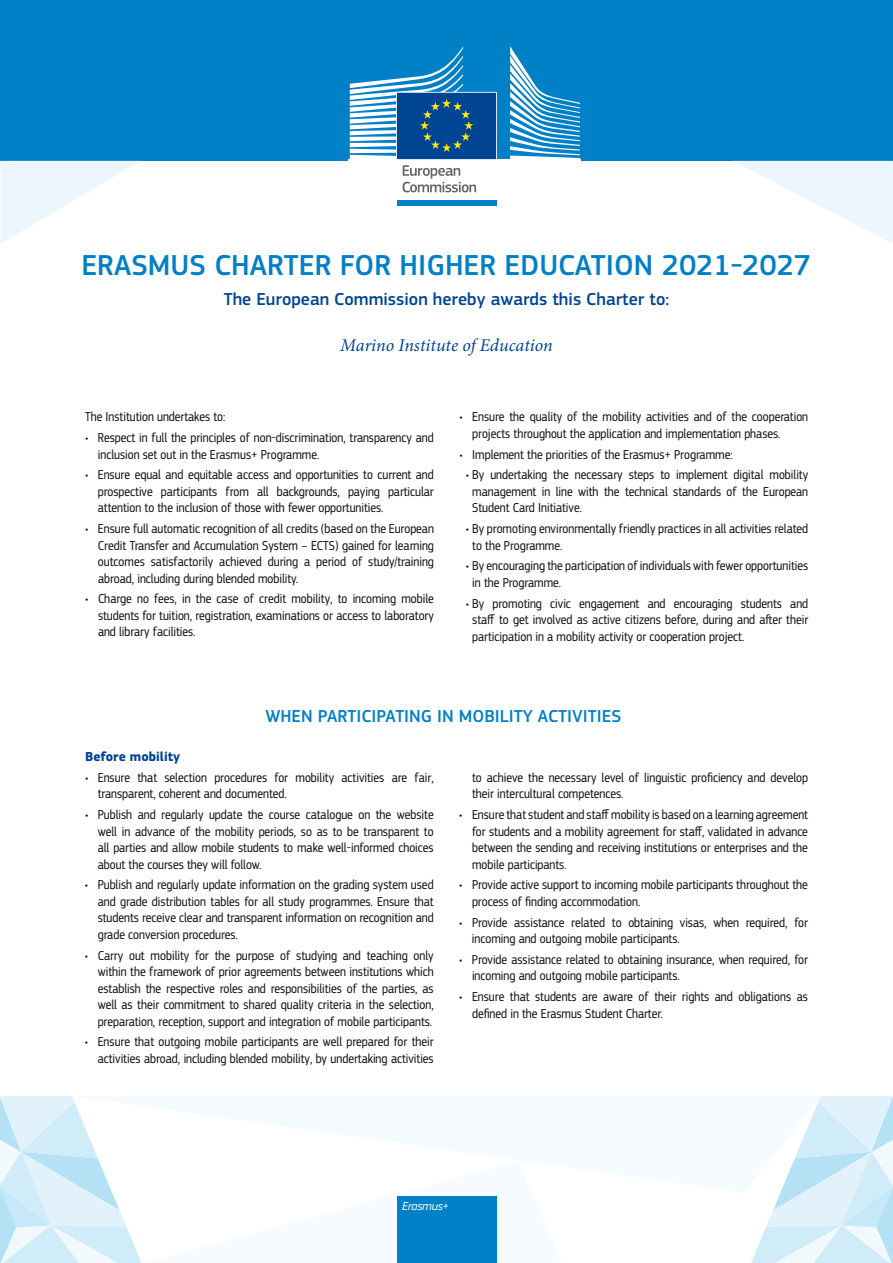
<style>
.page{position:relative;width:893px;height:1263px;background:#fff}
.page>*{position:absolute;margin:0;border:0;box-sizing:border-box;transform-origin:0 0}
.t1{font:500 30px "EC Square Sans Pro";color:#0080c6}
.t2{font:500 18px "EC Square Sans Pro";color:#004494}
.t3{font:500 18px "EC Square Sans Pro";color:#0080c6}
.t4{font:italic 18px "Minion Pro";color:#004494}
.t5{font:13.5px/16.5px "EC Square Sans Cond Pro";color:#1a171c}
.t6{font:700 13.5px "EC Square Sans Pro";color:#004494}
.t7{font:italic 12px "EC Square Sans Pro";letter-spacing:-.02em;color:#fff}
</style>
<div class="page">
<div style="left:0;top:0;width:893px;height:160px;background:#0080c6"></div>
<svg style="left:1px;top:161px;width:139px;height:82px"></svg>
<svg style="left:734px;top:161px;width:159px;height:83px"></svg>
<svg style="left:751px;top:1096px;width:142px;height:167px"></svg>
<svg style="left:0;top:1096px;width:497px;height:167px"></svg>
<div style="left:397px;top:1196px;width:99px;height:67px;background:#0080c6"></div>
<div style="left:349px;top:47px;width:232px;height:159px;background:#fff"></div>
<div style="left:349px;top:47px;width:232px;height:112px;background:#0080c6"></div>
<div style="left:397px;top:200px;width:99px;height:6px;background:#0080c6"></div>
<svg style="left:510px;top:47px;width:70px;height:112px"></svg>
<svg style="left:350px;top:47px;width:147px;height:155px"></svg>
<h1 class="t1" style="left:81px;top:247px;width:731px">ERASMUS CHARTER FOR HIGHER EDUCATION 2021-2027</h1>
<h2 class="t2" style="left:224px;top:288px;width:447px">The European Commission hereby awards this Charter to:</h2>
<h2 class="t4" style="left:340px;top:333px;width:214px">Marino Institute of Education</h2>
<p class="t5" style="left:85px;top:409px;width:142px">The Institution undertakes to:</p>
<p class="t5" style="left:98px;top:430px;width:337px;text-indent:-13px">• Respect in full the principles of non-discrimination, transparency and inclusion set out in the Erasmus+ Programme.</p>
<p class="t5" style="left:98px;top:467px;width:337px;text-align:justify;text-indent:-13px">• Ensure equal and equitable access and opportunities to current and prospective participants from all backgrounds, paying particular attention to the inclusion of those with fewer opportunities.</p>
<p class="t5" style="left:98px;top:521px;width:337px;text-align:justify;text-indent:-13px">• Ensure full automatic recognition of all credits (based on the European Credit Transfer and Accumulation System – ECTS) gained for learning outcomes satisfactorily achieved during a period of study/training abroad, including during blended mobility.</p>
<p class="t5" style="left:98px;top:591px;width:337px;text-align:justify;text-indent:-13px">• Charge no fees, in the case of credit mobility, to incoming mobile students for tuition, registration, examinations or access to laboratory and library facilities.</p>
<p class="t5" style="left:472px;top:409px;width:337px;text-indent:-13px">• Ensure the quality of the mobility activities and of the cooperation projects throughout the application and implementation phases.</p>
<p class="t5" style="left:459px;top:446px;width:275px">• Implement the priorities of the Erasmus+ Programme:</p>
<p class="t5" style="left:472px;top:467px;width:337px;text-align:justify;text-indent:-6px">• By undertaking the necessary steps to implement digital mobility management in line with the technical standards of the European Student Card Initiative.</p>
<p class="t5" style="left:472px;top:521px;width:337px;text-indent:-6px">• By promoting environmentally friendly practices in all activities related to the Programme.</p>
<p class="t5" style="left:472px;top:558px;width:337px;text-indent:-6px">• By encouraging the participation of individuals with fewer opportunities in the Programme.</p>
<p class="t5" style="left:472px;top:595px;width:337px;text-align:justify;text-indent:-6px">• By promoting civic engagement and encouraging students and staff to get involved as active citizens before, during and after their participation in a mobility activity or cooperation project.</p>
<h2 class="t3" style="left:265px;top:705px;width:357px">WHEN PARTICIPATING IN MOBILITY ACTIVITIES</h2>
<p class="t6" style="left:85px;top:748px;width:97px">Before mobility</p>
<p class="t5" style="left:98px;top:769px;width:337px;text-indent:-13px">• Ensure that selection procedures for mobility activities are fair, transparent, coherent and documented.</p>
<p class="t5" style="left:98px;top:807px;width:337px;text-align:justify;text-indent:-13px">• Publish and regularly update the course catalogue on the website well in advance of the mobility periods, so as to be transparent to all parties and allow mobile students to make well-informed choices about the courses they will follow.</p>
<p class="t5" style="left:98px;top:877px;width:337px;text-align:justify;text-indent:-13px">• Publish and regularly update information on the grading system used and grade distribution tables for all study programmes. Ensure that students receive clear and transparent information on recognition and grade conversion procedures.</p>
<p class="t5" style="left:98px;top:947px;width:337px;text-align:justify;text-indent:-13px">• Carry out mobility for the purpose of studying and teaching only within the framework of prior agreements between institutions which establish the respective roles and responsibilities of the parties, as well as their commitment to shared quality criteria in the selection, preparation, reception, support and integration of mobile participants.</p>
<p class="t5" style="left:85px;top:1034px;width:350px;text-align:right">• Ensure that outgoing mobile participants are well prepared for their activities abroad, including blended mobility, by undertaking activities</p>
<p class="t5" style="left:472px;top:769px;width:337px">to achieve the necessary level of linguistic proficiency and develop their intercultural competences.</p>
<p class="t5" style="left:472px;top:807px;width:337px;text-align:justify;text-indent:-13px">• Ensure that student and staff mobility is based on a learning agreement for students and a mobility agreement for staff, validated in advance between the sending and receiving institutions or enterprises and the mobile participants.</p>
<p class="t5" style="left:472px;top:877px;width:337px;text-indent:-13px">• Provide active support to incoming mobile participants throughout the process of finding accommodation.</p>
<p class="t5" style="left:472px;top:914px;width:337px;text-indent:-13px">• Provide assistance related to obtaining visas, when required, for incoming and outgoing mobile participants.</p>
<p class="t5" style="left:472px;top:951px;width:337px;text-indent:-13px">• Provide assistance related to obtaining insurance, when required, for incoming and outgoing mobile participants.</p>
<p class="t5" style="left:472px;top:988px;width:337px;text-indent:-13px">• Ensure that students are aware of their rights and obligations as defined in the Erasmus Student Charter.</p>
<p class="t7" style="left:402px;top:1198px;width:49px">Erasmus+</p>
</div>
